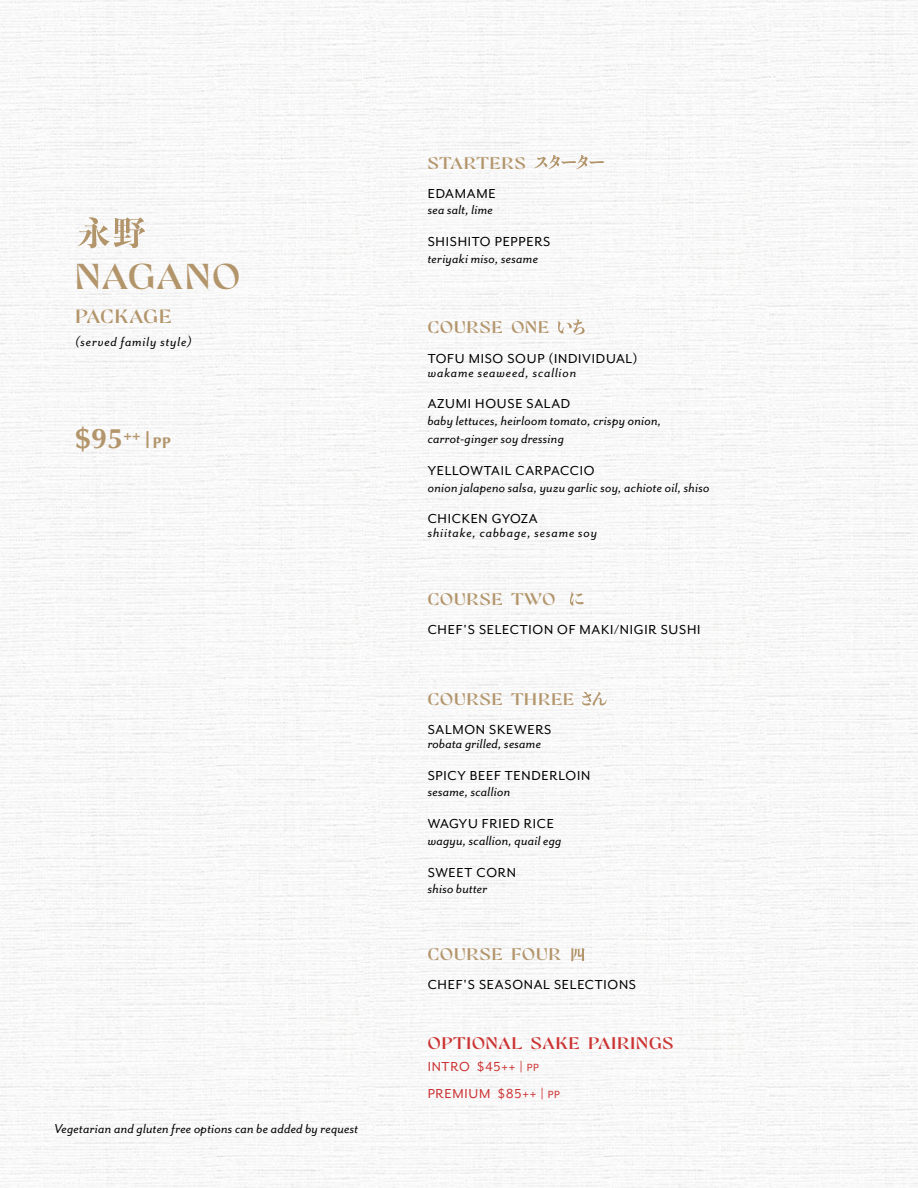
<style>
.page{position:relative;width:918px;height:1188px;background:#fff}
.page>*{position:absolute;margin:0;border:0;box-sizing:border-box;transform-origin:0 0}
.t1{font:36px "Mofista";letter-spacing:.05em;color:#b3956b;scale:1.25 1}
.t2{font:700 28.5px "Optima";color:#b3956b}
.t3{font:19.2px "Mofista";letter-spacing:.025em;color:#b3956b;scale:1.25 1}
.t4{font:16.8px "Mofista";letter-spacing:.05em;color:#b3956b;scale:1.25 1}
.t5{font:16.8px "Mofista";letter-spacing:.05em;color:#c33;scale:1.25 1}
.t6{font:italic 15px/18px "Mr Eaves San OT";letter-spacing:.01em;color:#000}
.t7{font:15px "Mr Eaves San OT";letter-spacing:.05em;color:#000}
.t8{font:italic 15px "Mr Eaves San OT";letter-spacing:.05em;color:#000}
.t9{font:15px/27px "Mr Eaves San OT";letter-spacing:.05em;color:#c33}
.s1{font-size:22.5px}
.s2{font-size:15.75px}
.s3{font-size:12px}
</style>
<div class="page">
<svg style="left:534px;top:155px;width:70px;height:14px"></svg>
<svg style="left:558px;top:319px;width:27px;height:15px"></svg>
<svg style="left:570px;top:592px;width:14px;height:13px"></svg>
<svg style="left:582px;top:692px;width:25px;height:14px"></svg>
<svg style="left:571px;top:948px;width:14px;height:13px"></svg>
<svg style="left:78px;top:217px;width:67px;height:31px"></svg>
<h1 class="t1" style="left:75px;top:254px;width:133px">NAGANO</h1>
<p class="t3" style="left:75px;top:304px;width:78px">PACKAGE</p>
<p class="t8" style="left:75px;top:333px;width:118px">(served family style)</p>
<h2 class="t2" style="left:75px;top:423px;width:97px">$95<sup>++</sup><span class="s1">|</span><span class="s2">pp</span></h2>
<p class="t6" style="left:54px;top:1119px;width:306px">Vegetarian and gluten free options can be added by request</p>
<p class="t4" style="left:428px;top:152px;width:80px">STARTERS</p>
<p class="t7" style="left:428px;top:185px;width:69px">EDAMAME</p>
<p class="t6" style="left:428px;top:201px;width:67px">sea salt, lime</p>
<p class="t7" style="left:428px;top:233px;width:124px">SHISHITO PEPPERS</p>
<p class="t6" style="left:428px;top:249px;width:112px">teriyaki miso, sesame</p>
<p class="t4" style="left:428px;top:317px;width:98px">COURSE ONE</p>
<p class="t7" style="left:428px;top:350px;width:212px">TOFU MISO SOUP (INDIVIDUAL)</p>
<p class="t8" style="left:428px;top:364px;width:150px">wakame seaweed, scallion</p>
<p class="t7" style="left:428px;top:396px;width:144px">AZUMI HOUSE SALAD</p>
<p class="t6" style="left:428px;top:412px;width:235px">baby lettuces, heirloom tomato, crispy onion, carrot-ginger soy dressing</p>
<p class="t7" style="left:428px;top:462px;width:168px">YELLOWTAIL CARPACCIO</p>
<p class="t6" style="left:428px;top:478px;width:283px">onion jalapeno salsa, yuzu garlic soy, achiote oil, shiso</p>
<p class="t7" style="left:428px;top:510px;width:112px">CHICKEN GYOZA</p>
<p class="t8" style="left:428px;top:525px;width:171px">shiitake, cabbage, sesame soy</p>
<p class="t4" style="left:428px;top:588px;width:103px">COURSE TWO</p>
<p class="t7" style="left:428px;top:621px;width:274px">CHEF'S SELECTION OF MAKI/NIGIR SUSHI</p>
<p class="t4" style="left:428px;top:688px;width:118px">COURSE THREE</p>
<p class="t7" style="left:428px;top:721px;width:125px">SALMON SKEWERS</p>
<p class="t6" style="left:428px;top:735px;width:115px">robata grilled, sesame</p>
<p class="t7" style="left:428px;top:767px;width:164px">SPICY BEEF TENDERLOIN</p>
<p class="t6" style="left:428px;top:783px;width:84px">sesame, scallion</p>
<p class="t7" style="left:428px;top:815px;width:128px">WAGYU FRIED RICE</p>
<p class="t6" style="left:428px;top:831px;width:135px">wagyu, scallion, quail egg</p>
<p class="t7" style="left:428px;top:864px;width:90px">SWEET CORN</p>
<p class="t6" style="left:428px;top:880px;width:61px">shiso butter</p>
<p class="t4" style="left:428px;top:943px;width:108px">COURSE FOUR</p>
<p class="t7" style="left:428px;top:977px;width:210px">CHEF'S SEASONAL SELECTIONS</p>
<p class="t5" style="left:428px;top:1032px;width:198px">OPTIONAL SAKE PAIRINGS</p>
<p class="t9" style="left:428px;top:1054px;width:134px">INTRO $45++ | <span class="s3">PP<br></span>PREMIUM $85++ | <span class="s3">PP</span></p>
</div>
